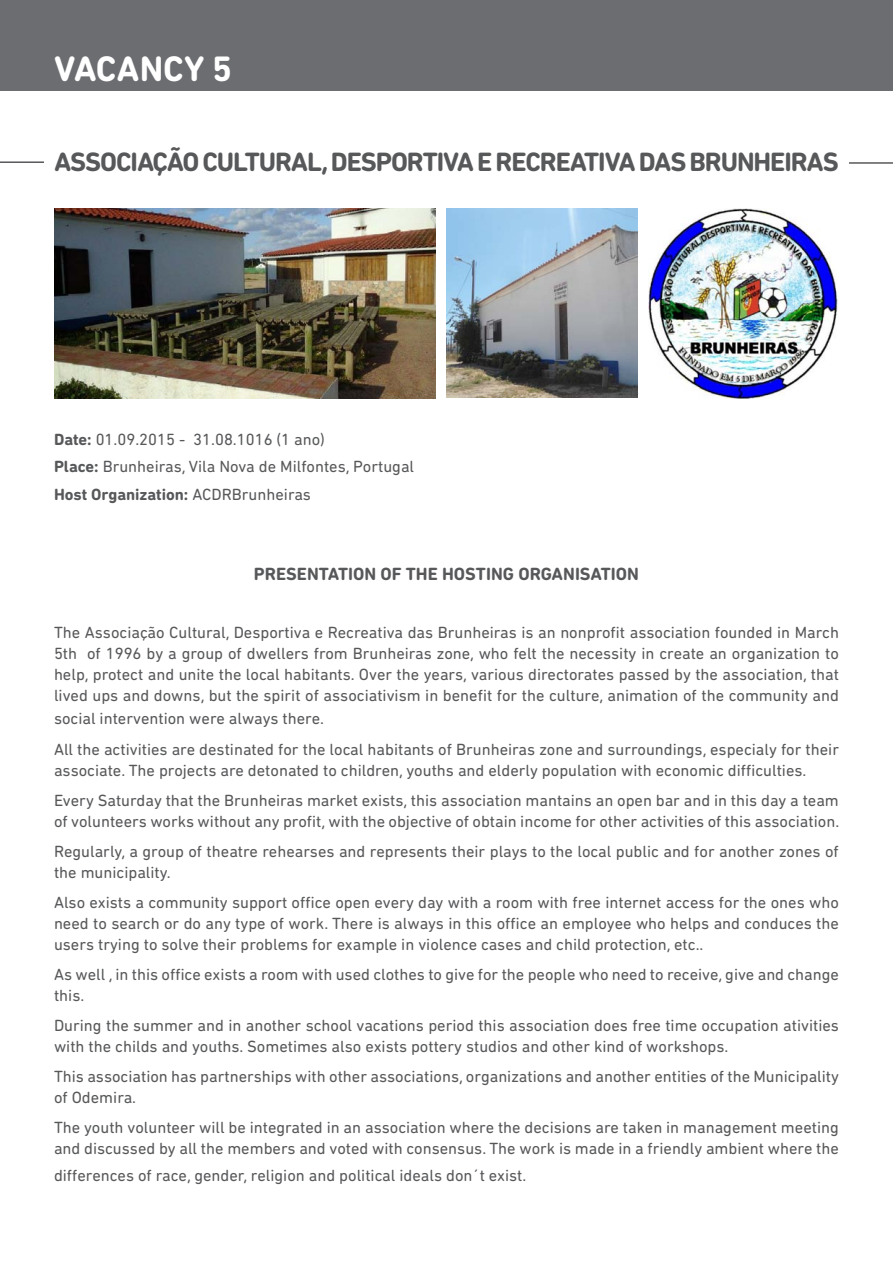
<style>
.page{position:relative;width:893px;height:1263px;background:#fff}
.page>*{position:absolute;margin:0;border:0;box-sizing:border-box;transform-origin:0 0}
.t1{font:700 36px "DIN Next Rounded LT Pro";color:#fff}
.t2{font:700 27px "DIN Next Rounded LT Pro";letter-spacing:-.04em;color:#57585a}
.t3{font:700 18px "DIN Next Rounded LT Pro";color:#57585a}
.t4{font:16.5px/21px "DIN Next Rounded LT Pro";color:#57585a}
.t5{font:700 16.5px "DIN Next Rounded LT Pro";color:#57585a}
.s1{font-weight:700}
.s2{font-weight:400}
</style>
<div class="page">
<div style="left:0;top:0;width:893px;height:91px;background:#6c6d70"></div>
<hr style="left:0;top:161px;width:44px;height:2px;background:#57585a">
<hr style="left:849px;top:162px;width:44px;height:2px;background:#57585a">
<img style="left:54px;top:208px;width:382px;height:190px">
<img style="left:648px;top:208px;width:191px;height:190px">
<img style="left:447px;top:209px;width:190px;height:189px">
<p class="t1" style="left:54px;top:48px;width:180px">VACANCY 5</p>
<p class="t2" style="left:54px;top:146px;width:786px">ASSOCIAÇÃO CULTURAL, DESPORTIVA E RECREATIVA DAS BRUNHEIRAS</p>
<p class="t4" style="left:54px;top:429px;width:272px"><span class="s1">Date:</span> 01.09.2015 - 31.08.1016 (1 ano)</p>
<p class="t4" style="left:54px;top:456px;width:362px"><span class="s1">Place:</span> Brunheiras, Vila Nova de Milfontes, Portugal</p>
<p class="t5" style="left:54px;top:485px;width:258px">Host Organization: <span class="s2">ACDRBrunheiras</span></p>
<p class="t3" style="left:254px;top:563px;width:387px">PRESENTATION OF THE HOSTING ORGANISATION</p>
<p class="t4" style="left:54px;top:622px;width:787px;text-align:justify">The Associação Cultural, Desportiva e Recreativa das Brunheiras is an nonprofit association founded in March 5th of 1996 by a group of dwellers from Brunheiras zone, who felt the necessity in create an organization to help, protect and unite the local habitants. Over the years, various directorates passed by the association, that lived ups and downs, but the spirit of associativism in benefit for the culture, animation of the community and</p>
<p class="t4" style="left:54px;top:708px;width:272px">social intervention were always there.</p>
<p class="t4" style="left:54px;top:739px;width:786px">All the activities are destinated for the local habitants of Brunheiras zone and surroundings, especialy for their associate. The projects are detonated to children, youths and elderly population with economic difficulties.</p>
<p class="t4" style="left:54px;top:790px;width:787px">Every Saturday that the Brunheiras market exists, this association mantains an open bar and in this day a team of volunteers works without any profit, with the objective of obtain income for other activities of this association.</p>
<p class="t4" style="left:54px;top:841px;width:786px">Regularly, a group of theatre rehearses and represents their plays to the local public and for another zones of the municipality.</p>
<p class="t4" style="left:54px;top:892px;width:786px;text-align:justify">Also exists a community support office open every day with a room with free internet access for the ones who need to search or do any type of work. There is always in this office an employee who helps and conduces the users trying to solve their problems for example in violence cases and child protection, etc..</p>
<p class="t4" style="left:54px;top:964px;width:786px">As well , in this office exists a room with used clothes to give for the people who need to receive, give and change this.</p>
<p class="t4" style="left:54px;top:1015px;width:786px">During the summer and in another school vacations period this association does free time occupation ativities with the childs and youths. Sometimes also exists pottery studios and other kind of workshops.</p>
<p class="t4" style="left:54px;top:1066px;width:787px">This association has partnerships with other associations, organizations and another entities of the Municipality of Odemira.</p>
<p class="t4" style="left:54px;top:1117px;width:786px">The youth volunteer will be integrated in an association where the decisions are taken in management meeting and discussed by all the members and voted with consensus. The work is made in a friendly ambient where the</p>
<p class="t4" style="left:54px;top:1165px;width:474px">differences of race, gender, religion and political ideals don´t exist.</p>
</div>
